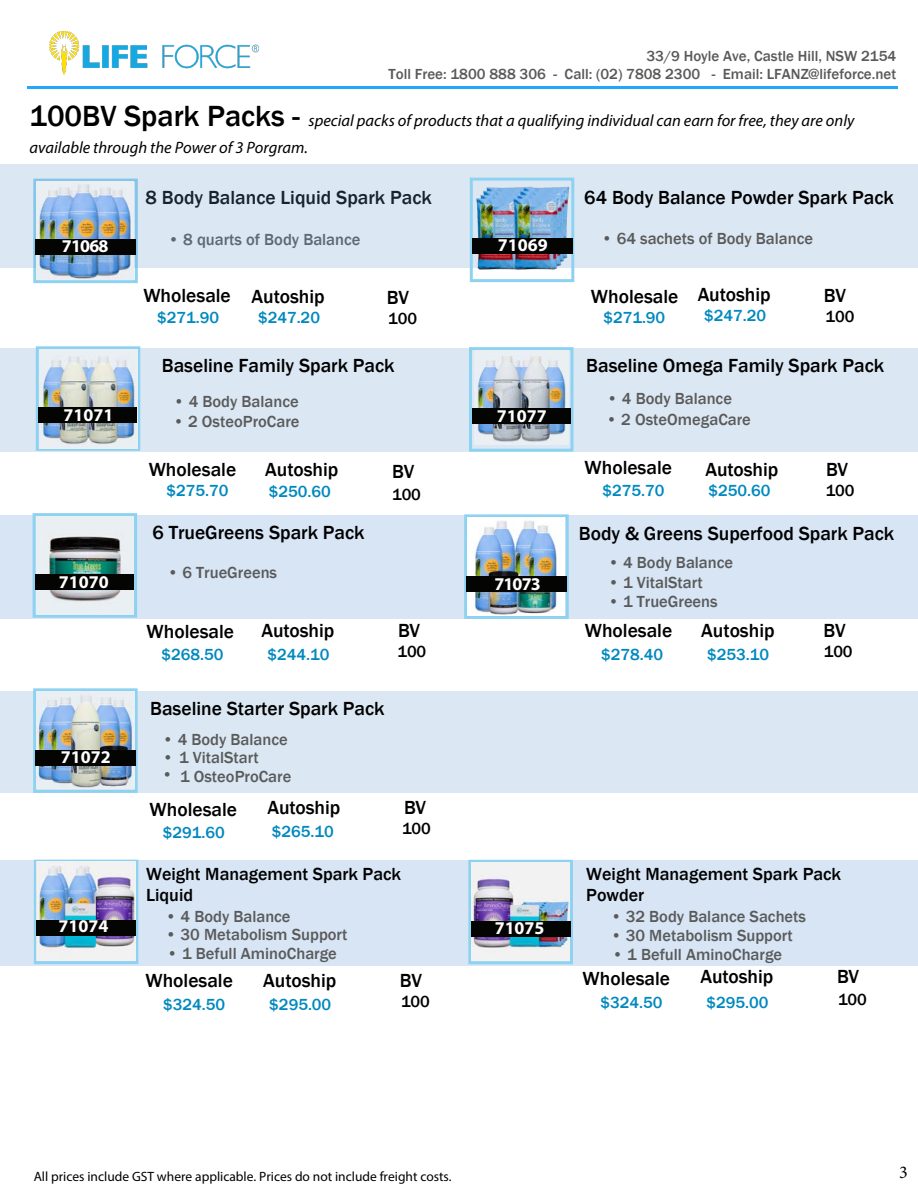
<style>
.page{position:relative;width:918px;height:1188px;background:#fff}
.page>*{position:absolute;margin:0;border:0;box-sizing:border-box;transform-origin:0 0}
.t1{font:500 19.5px "Franklin Gothic";color:#000}
.t2{font:500 19.5px "Franklin Gothic";color:#000}
.t3{font:500 18px/21.6px "Franklin Gothic";color:#000}
.t4{font:700 18px "Myriad Pro";color:#fff}
.t5{font:18px "Minion Pro";color:#000}
.t6{font:500 16.5px "Franklin Gothic";color:#5a5a5a}
.t7{font:italic 16.5px/27.2px "Myriad Pro";color:#000}
.t8{font:500 16.5px "Franklin Gothic";color:#0089bf}
.t9{font:500 16.5px "Franklin Gothic";letter-spacing:-.01em;color:#000}
.t10{font:500 16.5px "Franklin Gothic";color:#0089bf}
.t11{font:500 16.5px "Franklin Gothic";color:#5a5a5a}
.t12{font:500 15px/18px "Franklin Gothic";color:#5a5a5a;text-align:right}
.t13{font:13.5px "Myriad Pro";color:#000}
.s1{font-family:"Franklin Gothic";font-weight:500;font-style:normal;font-size:30px}
.s2{font-style:inherit}
</style>
<div class="page">
<hr style="left:27px;top:86px;width:870px;height:3px;background:#20a8ff">
<div style="left:33px;top:179px;width:105px;height:104px;border:3px solid #8ed2f1"></div>
<div style="left:0;top:164px;width:918px;height:103px;background:#dbe8f4"></div>
<div style="left:470px;top:178px;width:104px;height:104px;border:3px solid #8ed2f1"></div>
<div style="left:0;top:691px;width:918px;height:102px;background:#dbe8f4"></div>
<div style="left:0;top:348px;width:918px;height:103px;background:#dbe8f4"></div>
<div style="left:34px;top:860px;width:104px;height:104px;border:3px solid #8ed2f1"></div>
<img style="left:49px;top:31px;width:211px;height:44px">
<div style="left:36px;top:346px;width:104px;height:105px;border:3px solid #8ed2f1"></div>
<div style="left:33px;top:688px;width:105px;height:105px;border:3px solid #8ed2f1"></div>
<div style="left:468px;top:860px;width:105px;height:104px;border:3px solid #8ed2f1"></div>
<img style="left:459px;top:184px;width:126px;height:89px">
<img style="left:36px;top:182px;width:98px;height:97px">
<div style="left:472px;top:238px;width:100px;height:15px;background:#040503"></div>
<div style="left:36px;top:239px;width:100px;height:15px;background:#040503"></div>
<img style="left:39px;top:350px;width:98px;height:98px">
<div style="left:39px;top:407px;width:98px;height:16px;background:#040503"></div>
<img style="left:37px;top:691px;width:98px;height:98px">
<div style="left:35px;top:750px;width:100px;height:16px;background:#040503"></div>
<img style="left:37px;top:862px;width:98px;height:99px">
<img style="left:472px;top:863px;width:97px;height:97px">
<div style="left:36px;top:920px;width:99px;height:15px;background:#040503"></div>
<div style="left:471px;top:921px;width:99px;height:16px;background:#040503"></div>
<div style="left:464px;top:514px;width:105px;height:105px;border:3px solid #8ed2f1"></div>
<img style="left:467px;top:518px;width:98px;height:98px">
<div style="left:466px;top:576px;width:100px;height:16px;background:#040503"></div>
<div style="left:33px;top:513px;width:104px;height:105px;border:3px solid #8ed2f1"></div>
<img style="left:37px;top:516px;width:96px;height:98px">
<div style="left:35px;top:574px;width:99px;height:16px;background:#040503"></div>
<div style="left:469px;top:347px;width:104px;height:105px;border:3px solid #8ed2f1"></div>
<img style="left:474px;top:351px;width:95px;height:94px">
<div style="left:472px;top:408px;width:98px;height:16px;background:#040503"></div>
<p class="t12" style="left:389px;top:47px;width:509px">33/9 Hoyle Ave, Castle Hill, NSW 2154<br>Toll Free: 1800 888 306 - Call: (02) 7808 2300 - Email: LFANZ@lifeforce.net</p>
<p class="t7" style="left:29px;top:107px;width:827px"><span class="s1">100BV</span> <span class="s1">Spark Packs -</span> special packs of products that a qualifying individual can earn for free, they are only available through the Power of 3 Porgram.</p>
<p class="t1" style="left:146px;top:186px;width:288px">8 Body Balance Liquid Spark Pack</p>
<p class="t1" style="left:584px;top:185px;width:311px">64 Body Balance Powder Spark Pack</p>
<p class="t6" style="left:168px;top:229px;width:194px">• 8 quarts of Body Balance</p>
<p class="t4" style="left:62px;top:234px;width:48px">71068</p>
<p class="t4" style="left:498px;top:233px;width:51px">71069</p>
<p class="t6" style="left:602px;top:228px;width:213px">• 64 sachets of Body Balance</p>
<p class="t2" style="left:143px;top:283px;width:89px">Wholesale</p>
<p class="t8" style="left:157px;top:307px;width:63px"><span class="s2">$</span>271.90</p>
<p class="t1" style="left:252px;top:284px;width:75px">Autoship</p>
<p class="t1" style="left:387px;top:286px;width:24px">BV</p>
<p class="t10" style="left:258px;top:307px;width:63px">$247.20</p>
<p class="t9" style="left:388px;top:309px;width:31px">100</p>
<p class="t2" style="left:591px;top:284px;width:89px">Wholesale</p>
<p class="t8" style="left:603px;top:307px;width:63px"><span class="s2">$</span>271.90</p>
<p class="t1" style="left:698px;top:282px;width:75px">Autoship</p>
<p class="t1" style="left:824px;top:284px;width:24px">BV</p>
<p class="t10" style="left:704px;top:305px;width:63px">$247.20</p>
<p class="t9" style="left:825px;top:307px;width:31px">100</p>
<p class="t1" style="left:162px;top:353px;width:234px">Baseline Family Spark Pack</p>
<p class="t1" style="left:586px;top:354px;width:299px">Baseline <span class="s2">Omega</span> Family Spark Pack</p>
<p class="t4" style="left:64px;top:403px;width:51px">71071</p>
<p class="t4" style="left:59px;top:570px;width:51px">71070</p>
<p class="t6" style="left:174px;top:391px;width:127px">• 4 Body Balance</p>
<p class="t6" style="left:173px;top:411px;width:128px">• 2 OsteoProCare</p>
<p class="t2" style="left:149px;top:457px;width:89px">Wholesale</p>
<p class="t1" style="left:265px;top:457px;width:75px">Autoship</p>
<p class="t1" style="left:392px;top:460px;width:24px">BV</p>
<p class="t8" style="left:167px;top:480px;width:64px"><span class="s2">$</span>275.70</p>
<p class="t8" style="left:269px;top:482px;width:64px"><span class="s2">$2</span>50.60</p>
<p class="t1" style="left:152px;top:520px;width:214px">6 TrueGreens Spark Pack</p>
<p class="t6" style="left:167px;top:562px;width:111px">• 6 TrueGreens</p>
<p class="t9" style="left:392px;top:484px;width:30px">100</p>
<p class="t2" style="left:147px;top:619px;width:89px">Wholesale</p>
<p class="t8" style="left:161px;top:645px;width:63px"><span class="s2">$</span>268.50</p>
<p class="t1" style="left:261px;top:619px;width:75px">Autoship</p>
<p class="t1" style="left:398px;top:619px;width:24px">BV</p>
<p class="t10" style="left:267px;top:645px;width:63px">$244.10</p>
<p class="t9" style="left:398px;top:642px;width:30px">100</p>
<p class="t1" style="left:150px;top:696px;width:236px">Baseline Starter Spark Pack</p>
<p class="t6" style="left:163px;top:729px;width:127px">• 4 Body Balance</p>
<p class="t4" style="left:61px;top:745px;width:51px">71072</p>
<p class="t6" style="left:163px;top:747px;width:98px">• 1 VitalStart</p>
<p class="t6" style="left:162px;top:766px;width:131px">• 1 OsteoProCare</p>
<p class="t2" style="left:150px;top:798px;width:89px">Wholesale</p>
<p class="t8" style="left:163px;top:822px;width:63px"><span class="s2">$</span>291.60</p>
<p class="t1" style="left:267px;top:796px;width:75px">Autoship</p>
<p class="t1" style="left:404px;top:796px;width:24px">BV</p>
<p class="t8" style="left:272px;top:822px;width:64px"><span class="s2">$2</span>65.10</p>
<p class="t9" style="left:402px;top:819px;width:30px">100</p>
<p class="t3" style="left:146px;top:863px;width:256px">Weight Management Spark Pack<br>Liquid</p>
<p class="t6" style="left:607px;top:389px;width:127px">• 4 Body Balance</p>
<p class="t4" style="left:497px;top:404px;width:51px">71077</p>
<p class="t11" style="left:606px;top:409px;width:146px"><span class="s2">• 2 Oste</span>OmegaCare</p>
<p class="t2" style="left:585px;top:456px;width:89px">Wholesale</p>
<p class="t8" style="left:602px;top:480px;width:64px"><span class="s2">$</span>275.70</p>
<p class="t1" style="left:705px;top:458px;width:75px">Autoship</p>
<p class="t1" style="left:826px;top:458px;width:24px">BV</p>
<p class="t8" style="left:708px;top:480px;width:64px"><span class="s2">$2</span>50.60</p>
<p class="t9" style="left:826px;top:480px;width:30px">100</p>
<p class="t4" style="left:494px;top:572px;width:48px">71073</p>
<p class="t1" style="left:579px;top:521px;width:317px">Body &amp; Greens Superfood Spark Pack</p>
<p class="t6" style="left:608px;top:552px;width:127px">• 4 Body Balance</p>
<p class="t6" style="left:608px;top:572px;width:96px">• 1 VitalStart</p>
<p class="t6" style="left:608px;top:591px;width:111px">• 1 TrueGreens</p>
<p class="t2" style="left:585px;top:618px;width:89px">Wholesale</p>
<p class="t8" style="left:601px;top:644px;width:64px"><span class="s2">$</span>278.40</p>
<p class="t1" style="left:701px;top:618px;width:75px">Autoship</p>
<p class="t1" style="left:823px;top:618px;width:24px">BV</p>
<p class="t8" style="left:707px;top:644px;width:64px"><span class="s2">$2</span>53.10</p>
<p class="t9" style="left:824px;top:641px;width:30px">100</p>
<p class="t3" style="left:586px;top:863px;width:256px">Weight Management Spark Pack<br>Powder</p>
<p class="t6" style="left:165px;top:906px;width:127px">• 4 Body Balance</p>
<p class="t6" style="left:165px;top:924px;width:183px">• 30 Metabolism Support</p>
<p class="t6" style="left:167px;top:944px;width:172px">• 1 Befull AminoCharge</p>
<p class="t4" style="left:59px;top:915px;width:51px">71074</p>
<p class="t4" style="left:495px;top:916px;width:51px">71075</p>
<p class="t6" style="left:611px;top:907px;width:197px">• 32 Body Balance Sachets</p>
<p class="t6" style="left:611px;top:925px;width:183px">• 30 Metabolism Support</p>
<p class="t6" style="left:612px;top:945px;width:172px">• 1 Befull AminoCharge</p>
<p class="t2" style="left:145px;top:968px;width:89px">Wholesale</p>
<p class="t8" style="left:163px;top:994px;width:63px"><span class="s2">$</span>324.50</p>
<p class="t1" style="left:263px;top:968px;width:75px">Autoship</p>
<p class="t1" style="left:400px;top:968px;width:24px">BV</p>
<p class="t8" style="left:269px;top:994px;width:64px"><span class="s2">$2</span>95.00</p>
<p class="t9" style="left:401px;top:991px;width:30px">100</p>
<p class="t2" style="left:583px;top:966px;width:89px">Wholesale</p>
<p class="t8" style="left:600px;top:992px;width:63px"><span class="s2">$</span>324.50</p>
<p class="t1" style="left:700px;top:964px;width:75px">Autoship</p>
<p class="t1" style="left:837px;top:964px;width:24px">BV</p>
<p class="t8" style="left:706px;top:992px;width:64px"><span class="s2">$2</span>95.00</p>
<p class="t9" style="left:838px;top:989px;width:30px">100</p>
<p class="t13" style="left:34px;top:1168px;width:420px">All prices include GST where applicable. Prices do not include freight costs.</p>
<p class="t5" style="left:899px;top:1161px;width:10px">3</p>
</div>
